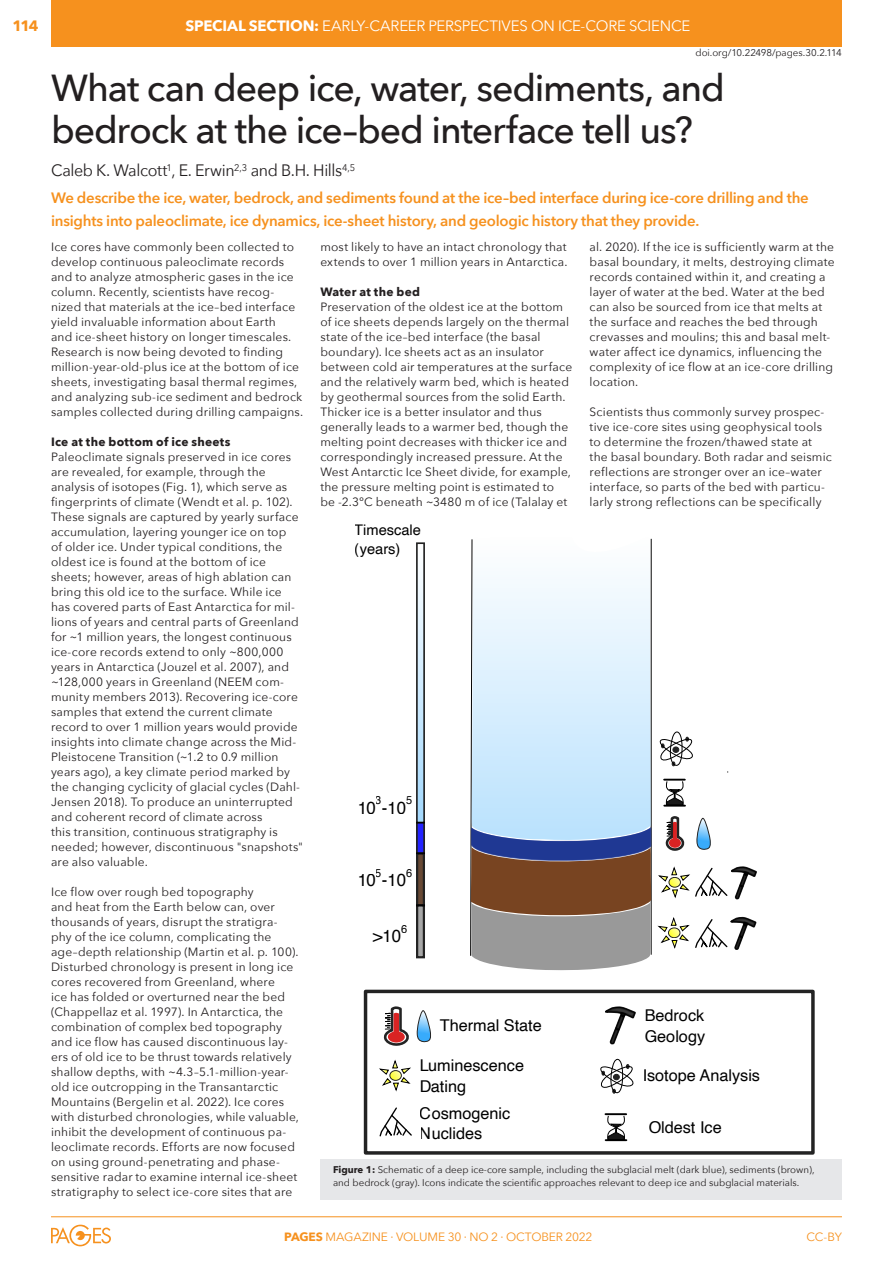
<style>
.page{position:relative;width:893px;height:1263px;background:#fff}
.page>*{position:absolute;margin:0;border:0;box-sizing:border-box;transform-origin:0 0}
.ARTICLE-Title{font:500 37.5px/42px "Avenir Next";letter-spacing:-.03em;color:#231f20}
.t1{font:17.55px "Helvetica";color:#000;scale:.96 1}
.ARTICLE-Authors{font:16.5px "Avenir Next";letter-spacing:-.025em;color:#231f20}
.t2{font:16.2px/20.9px "Helvetica";color:#000}
.ARTICLE-Abstract{font:600 15px/22.5px "Avenir Next";letter-spacing:-.015em;color:#f6911e}
.HEADER-Title{font:15px "Avenir Next";letter-spacing:-.015em;color:#fff}
.t3{font:700 15px "Avenir Next";color:#f6911e}
.t4{font:14.7px/18.8px "Helvetica";color:#000}
._3col-text{font:12px/15px "Avenir Next";letter-spacing:.015em;color:#231f20}
.t5{font:12px "Avenir Next";letter-spacing:-.005em;color:#f6911e}
._3col-subtitles{font:700 12px "Avenir Next";letter-spacing:.02em;color:#231f20}
.t6{font:11.4px "Helvetica";color:#000;scale:.96 1}
.ARTICLE-Figure_Capti{font:9.75px/13.5px "Avenir Next";color:#231f20}
.DOI{font:9.75px "Avenir Next";letter-spacing:-.005em;color:#231f20}
.s1{font-weight:700}
</style>
<div class="page">
<hr style="left:51px;top:1216px;width:791px;height:1px;background:#f6911e">
<svg style="left:51px;top:1225px;width:60px;height:21px"></svg>
<div style="left:51px;top:0;width:791px;height:46px;background:#f6911e"></div>
<div style="left:320px;top:1159px;width:522px;height:40px;background:#e6e7e9"></div>
<hr style="left:651px;top:539px;width:1px;height:416px;background:#000001">
<svg style="left:417px;top:1010px;width:14px;height:32px"></svg>
<svg style="left:419px;top:572px;width:3px;height:248px"></svg>
<div style="left:416px;top:542px;width:9px;height:281px;border:2px solid #000"></div>
<div style="left:417px;top:823px;width:7px;height:30px;background:#2323ff"></div>
<div style="left:416px;top:822px;width:9px;height:32px;border:2px solid #000"></div>
<div style="left:417px;top:853px;width:7px;height:52px;background:#684935"></div>
<div style="left:416px;top:852px;width:9px;height:54px;border:2px solid #000"></div>
<div style="left:417px;top:905px;width:7px;height:52px;background:#a7a7a7"></div>
<div style="left:416px;top:904px;width:9px;height:54px;border:2px solid #000"></div>
<svg style="left:380px;top:1060px;width:30px;height:30px"></svg>
<div style="left:364px;top:990px;width:451px;height:165px;border:3px solid #000"></div>
<hr style="left:605px;top:1113px;width:21px;height:2px;background:#000">
<hr style="left:606px;top:1139px;width:20px;height:2px;background:#000">
<svg style="left:607px;top:1115px;width:18px;height:25px"></svg>
<svg style="left:605px;top:1006px;width:31px;height:38px"></svg>
<svg style="left:384px;top:1006px;width:25px;height:40px"></svg>
<hr style="left:664px;top:779px;width:21px;height:2px;background:#000">
<hr style="left:664px;top:805px;width:21px;height:2px;background:#000">
<svg style="left:666px;top:781px;width:17px;height:24px"></svg>
<svg style="left:666px;top:816px;width:18px;height:35px"></svg>
<svg style="left:697px;top:818px;width:14px;height:32px"></svg>
<svg style="left:659px;top:731px;width:34px;height:35px"></svg>
<svg style="left:600px;top:1058px;width:34px;height:35px"></svg>
<svg style="left:379px;top:1107px;width:33px;height:30px"></svg>
<svg style="left:659px;top:866px;width:98px;height:33px"></svg>
<svg style="left:658px;top:917px;width:98px;height:33px"></svg>
<svg style="left:470px;top:539px;width:181px;height:431px"></svg>
<p class="t3" style="left:12px;top:13px;width:28px">114</p>
<p class="HEADER-Title" style="left:186px;top:13px;width:504px"><span class="s1">SPECIAL SECTION:</span> Early-career perspectives on i ce-co re scien ce</p>
<p class="DOI" style="left:696px;top:45px;width:148px">doi.org/10.22498/pages.30.2.114</p>
<p class="ARTICLE-Title" style="left:51px;top:66px;width:675px">What can deep ice, water, sediments, and bedrock at the ice–bed interface tell us?</p>
<p class="ARTICLE-Authors" style="left:51px;top:157px;width:306px">Caleb K. Walcott<sup>1</sup>, E. Erwin<sup>2,3</sup> and B.H. Hills<sup>4,5</sup></p>
<p class="ARTICLE-Abstract" style="left:51px;top:186px;width:759px">We describe the ice, water, bedrock, and sediments found at the ice–bed interface during ice-core drilling and the insights into paleoclimate, ice dynamics, ice-sheet history, and geologic history that they provide.</p>
<p class="_3col-text" style="left:51px;top:239px;width:254px">Ice cores have commonly been collected to develop continuous paleoclimate records and to analyze atmospheric gases in the ice column. Recently, scientists have recog&shy;nized that materials at the ice–bed interface yield invaluable information about Earth<br>and ice-sheet history on longer timescales.<br>Research is now being devoted to finding million-year-old-plus ice at the bottom of ice sheets, investigating basal thermal regimes, and analyzing sub-ice sediment and bedrock samples collected during drilling campaigns.</p>
<p class="_3col-subtitles" style="left:51px;top:432px;width:181px">Ice at the bottom of ice sheets</p>
<p class="_3col-text" style="left:51px;top:449px;width:254px">Paleoclimate signals preserved in ice cores are revealed, for example, through the analysis of isotopes (Fig. 1), which serve as fingerprints of climate (Wendt et al. p. 102).<br>These signals are captured by yearly surface accumulation, layering younger ice on top<br>of older ice. Under typical conditions, the oldest ice is found at the bottom of ice sheets; however, areas of high ablation can bring this old ice to the surface. While ice has covered parts of East Antarctica for mil&shy;lions of years and central parts of Greenland for ~1 million years, the longest continuous ice-core records extend to only ~800,000 years in Antarctica (Jouzel et al. 2007), and ~128,000 years in Greenland (NEEM com&shy;munity members 2013). Recovering ice-core samples that extend the current climate record to over 1 million years would provide insights into climate change across the Mid-Pleistocene Transition (~1.2 to 0.9 million years ago), a key climate period marked by the changing cyclicity of glacial cycles (Dahl-Jensen 2018). To produce an uninterrupted and coherent record of climate across<br>this transition, continuous stratigraphy is needed; however, discontinuous "snapshots" are also valuable.</p>
<p class="_3col-text" style="left:51px;top:884px;width:249px">Ice flow over rough bed topography<br>and heat from the Earth below can, over thousands of years, disrupt the stratigra&shy;phy of the ice column, complicating the age–depth relationship (Martin et al. p. 100).<br>Disturbed chronology is present in long ice cores recovered from Greenland, where<br>ice has folded or overturned near the bed (Chappellaz et al. 1997). In Antarctica, the combination of complex bed topography and ice flow has caused discontinuous lay&shy;ers of old ice to be thrust towards relatively shallow depths, with ~4.3–5.1-million-year&shy;old ice outcropping in the Transantarctic Mountains (Bergelin et al. 2022). Ice cores with disturbed chronologies, while valuable, inhibit the development of continuous pa&shy;leoclimate records. Efforts are now focused on using ground-penetrating and phase&shy;sensitive radar to examine internal ice-sheet stratigraphy to select ice-core sites that are</p>
<p class="_3col-text" style="left:320px;top:239px;width:249px">most likely to have an intact chronology that extends to over 1 million years in Antarctica.</p>
<p class="_3col-subtitles" style="left:320px;top:282px;width:101px">Water at the bed</p>
<p class="_3col-text" style="left:320px;top:299px;width:253px">Preservation of the oldest ice at the bottom of ice sheets depends largely on the thermal state of the ice–bed interface (the basal boundary). Ice sheets act as an insulator between cold air temperatures at the surface and the relatively warm bed, which is heated by geothermal sources from the solid Earth.<br>Thicker ice is a better insulator and thus generally leads to a warmer bed, though the melting point decreases with thicker ice and correspondingly increased pressure. At the West Antarctic Ice Sheet divide, for example, the pressure melting point is estimated to<br>be -2.3ºC beneath ~3480 m of ice (Talalay et</p>
<p class="t4" style="left:355px;top:521px;width:68px">Timescale (years)</p>
<p class="_3col-text" style="left:590px;top:239px;width:247px">al. 2020). If the ice is sufficiently warm at the basal boundary, it melts, destroying climate records contained within it, and creating a layer of water at the bed. Water at the bed can also be sourced from ice that melts at the surface and reaches the bed through crevasses and moulins; this and basal melt&shy;water affect ice dynamics, influencing the complexity of ice flow at an ice-core drilling location.</p>
<p class="_3col-text" style="left:590px;top:404px;width:244px">Scientists thus commonly survey prospec&shy;tive ice-core sites using geophysical tools to determine the frozen/thawed state at the basal boundary. Both radar and seismic reflections are stronger over an ice–water interface, so parts of the bed with particu&shy;larly strong reflections can be specifically</p>
<p class="t6" style="left:376px;top:792px;width:8px">3</p>
<p class="t6" style="left:406px;top:792px;width:8px">5</p>
<h2 class="t1" style="left:357px;top:794px;width:53px">10 -10</h2>
<p class="t6" style="left:376px;top:864px;width:8px">5</p>
<p class="t6" style="left:406px;top:864px;width:8px">6</p>
<h2 class="t1" style="left:357px;top:867px;width:53px">10 -10</h2>
<p class="t6" style="left:401px;top:920px;width:8px">6</p>
<h2 class="t1" style="left:373px;top:922px;width:31px">&gt;10</h2>
<h3 class="t2" style="left:440px;top:1015px;width:104px">Thermal State</h3>
<h3 class="t2" style="left:419px;top:1055px;width:106px">Luminescence<br>Dating</h3>
<h3 class="t2" style="left:420px;top:1103px;width:92px">Cosmogenic<br>Nuclides</h3>
<h3 class="t2" style="left:645px;top:1005px;width:62px">Bedrock<br>Geology</h3>
<h3 class="t2" style="left:643px;top:1065px;width:119px">Isotope Analysis</h3>
<h3 class="t2" style="left:648px;top:1117px;width:75px">Oldest Ice</h3>
<p class="ARTICLE-Figure_Capti" style="left:333px;top:1162px;width:483px"><span class="s1">Figure 1:</span> Schematic of a deep ice-core sample, including the subglacial melt (dark blue), sediments (brown), and bedrock (gray). Icons indicate the scientific approaches relevant to deep ice and subglacial materials.</p>
<p class="t5" style="left:284px;top:1227px;width:310px"><span class="s1">PAGES</span> MAGAZINE ∙ VOLUME 30 ∙ NO 2 ∙ Octo ber 2022</p>
<p class="t5" style="left:807px;top:1227px;width:37px">CC-BY</p>
</div>
